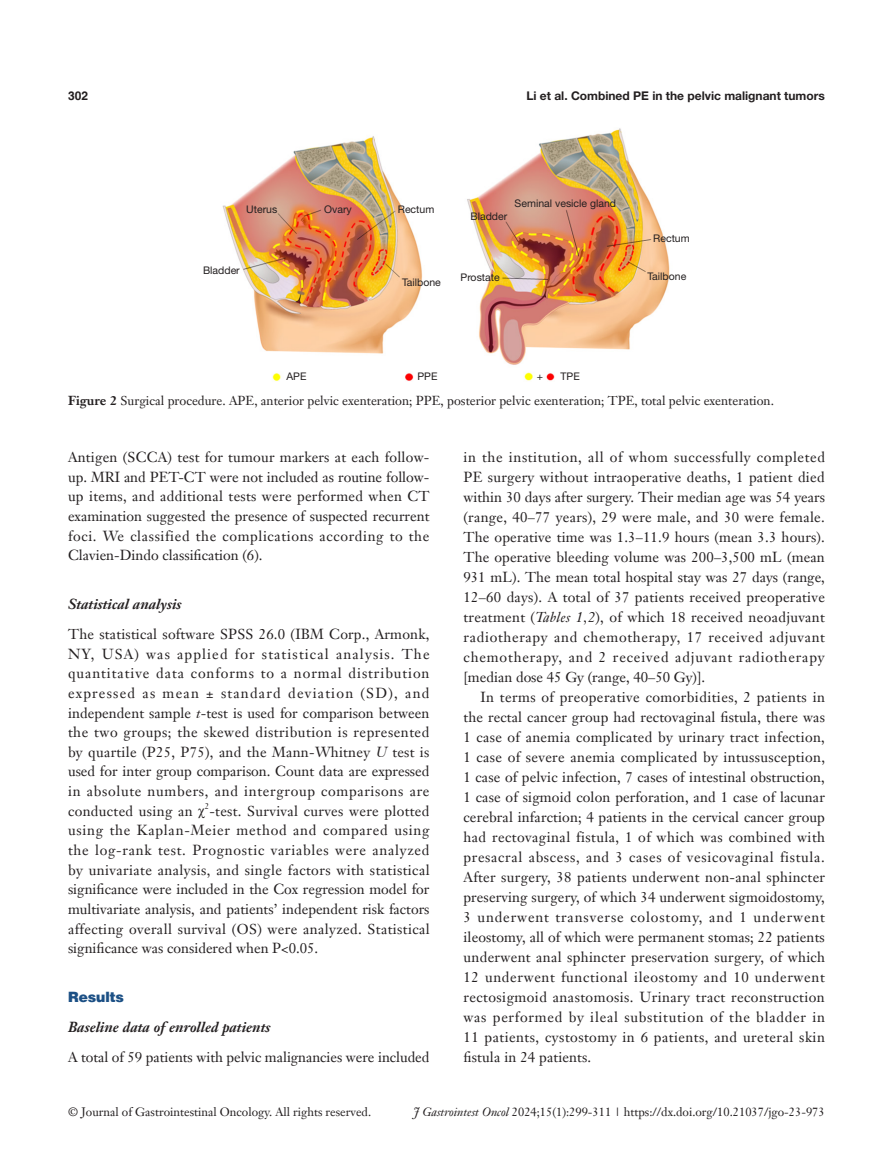
<style>
.page{position:relative;width:893px;height:1170px;background:#fff}
.page>*{position:absolute;margin:0;border:0;box-sizing:border-box;transform-origin:0 0}
.t1{font:14.25px/20px "Janson Text LT";letter-spacing:.025em;color:#231f20;text-align:justify}
.t2{font:14.25px "Janson Text LT";letter-spacing:-.005em;color:#231f20}
._2ji-6_5{font:italic 700 14.25px "Janson Text LT";color:#231f20}
._1ji-6_5{font:900 14.25px "Helvetica";color:#1c5085}
.t3{font:12.75px "Janson Text LT";color:#231f20}
.t4{font:12px "Janson Text LT";color:#231f20}
.t5{font:700 12px "Helvetica Neue LT Pro";color:#231f20}
.t6{font:700 12px "Helvetica";color:#231f20}
.四级标题粗斜_上下不空行{font:10.5px "Helvetica Neue LT Pro";color:#231f20}
.t7{font:8.25px "Janson Text LT";color:#231f20}
.s1{font-weight:700}
.s2{font-style:italic}
.s3{font-family:"Times New Roman"}
</style>
<div class="page">
<img style="left:222px;top:128px;width:448px;height:253px">
<p class="t6" style="left:68px;top:88px;width:22px">302</p>
<p class="t5" style="left:526px;top:88px;width:300px">Li et al. Combined PE in the pelvic malignant tumors</p>
<p class="四级标题粗斜_上下不空行" style="left:246px;top:202px;width:33px">Uterus</p>
<p class="四级标题粗斜_上下不空行" style="left:324px;top:203px;width:29px">Ovary</p>
<p class="四级标题粗斜_上下不空行" style="left:398px;top:202px;width:38px">Rectum</p>
<p class="四级标题粗斜_上下不空行" style="left:203px;top:264px;width:38px">Bladder</p>
<p class="四级标题粗斜_上下不空行" style="left:402px;top:276px;width:40px">Tailbone</p>
<p class="四级标题粗斜_上下不空行" style="left:515px;top:197px;width:103px">Seminal vesicle gland</p>
<p class="四级标题粗斜_上下不空行" style="left:470px;top:210px;width:38px">Bladder</p>
<p class="四级标题粗斜_上下不空行" style="left:653px;top:232px;width:38px">Rectum</p>
<p class="四级标题粗斜_上下不空行" style="left:460px;top:271px;width:41px">Prostate</p>
<p class="四级标题粗斜_上下不空行" style="left:647px;top:269px;width:40px">Tailbone</p>
<p class="四级标题粗斜_上下不空行" style="left:286px;top:369px;width:22px">APE</p>
<p class="四级标题粗斜_上下不空行" style="left:417px;top:369px;width:22px">PPE</p>
<p class="四级标题粗斜_上下不空行" style="left:537px;top:369px;width:8px">+</p>
<p class="四级标题粗斜_上下不空行" style="left:561px;top:369px;width:21px">TPE</p>
<p class="t3" style="left:68px;top:393px;width:707px"><span class="s1">Figure 2</span> Surgical procedure. APE, anterior pelvic exenteration; PPE, posterior pelvic exenteration; TPE, total pelvic exenteration.</p>
<p class="t1" style="left:68px;top:447px;width:363px">Antigen (SCCA) test for tumour markers at each follow&shy;up. MRI and PET-CT were not included as routine follow&shy;up items, and additional tests were performed when CT examination suggested the presence of suspected recurrent foci. We classified the complications according to the Clavien-Dindo classification (6).</p>
<p class="_2ji-6_5" style="left:68px;top:595px;width:115px">Statistical analysis</p>
<p class="t1" style="left:68px;top:624px;width:363px">The statistical software SPSS 26.0 (IBM Corp., Armonk, NY, USA) was applied for statistical analysis. The quantitative data conforms to a normal distribution expressed as mean ± standard deviation (SD), and independent sample <span class="s2">t</span>-test is used for comparison between the two groups; the skewed distribution is represented by quartile (P25, P75), and the Mann-Whitney <span class="s2">U</span> test is used for inter group comparison. Count data are expressed in absolute numbers, and intergroup comparisons are conducted using an <span class="s3">χ</span> -test. Survival curves were plotted</p>
<p class="t7" style="left:205px;top:800px;width:6px">2</p>
<p class="t1" style="left:68px;top:820px;width:363px">using the Kaplan-Meier method and compared using the log-rank test. Prognostic variables were analyzed by univariate analysis, and single factors with statistical significance were included in the Cox regression model for multivariate analysis, and patients’ independent risk factors affecting overall survival (OS) were analyzed. Statistical significance was considered when P&lt;0.05.</p>
<p class="_1ji-6_5" style="left:68px;top:988px;width:58px">Results</p>
<p class="_2ji-6_5" style="left:68px;top:1017px;width:204px">Baseline data of enrolled patients</p>
<p class="t2" style="left:68px;top:1047px;width:363px">A total of 59 patients with pelvic malignancies were included</p>
<p class="t1" style="left:463px;top:447px;width:363px">in the institution, all of whom successfully completed PE surgery without intraoperative deaths, 1 patient died within 30 days after surgery. Their median age was 54 years (range, 40–77 years), 29 were male, and 30 were female.<br>The operative time was 1.3–11.9 hours (mean 3.3 hours).<br>The operative bleeding volume was 200–3,500 mL (mean 931 mL). The mean total hospital stay was 27 days (range, 12–60 days). A total of 37 patients received preoperative treatment (<span class="s2">Tables 1,2</span>), of which 18 received neoadjuvant radiotherapy and chemotherapy, 17 received adjuvant chemotherapy, and 2 received adjuvant radiotherapy [median dose 45 Gy (range, 40–50 Gy)].</p>
<p class="t1" style="left:463px;top:686px;width:363px;text-indent:17px">In terms of preoperative comorbidities, 2 patients in the rectal cancer group had rectovaginal fistula, there was 1 case of anemia complicated by urinary tract infection, 1 case of severe anemia complicated by intussusception, 1 case of pelvic infection, 7 cases of intestinal obstruction, 1 case of sigmoid colon perforation, and 1 case of lacunar cerebral infarction; 4 patients in the cervical cancer group had rectovaginal fistula, 1 of which was combined with presacral abscess, and 3 cases of vesicovaginal fistula.<br>After surgery, 38 patients underwent non-anal sphincter preserving surgery, of which 34 underwent sigmoidostomy, 3 underwent transverse colostomy, and 1 underwent ileostomy, all of which were permanent stomas; 22 patients underwent anal sphincter preservation surgery, of which 12 underwent functional ileostomy and 10 underwent rectosigmoid anastomosis. Urinary tract reconstruction was performed by ileal substitution of the bladder in 11 patients, cystostomy in 6 patients, and ureteral skin fistula in 24 patients.</p>
<p class="t4" style="left:68px;top:1104px;width:304px">© Journal of Gastrointestinal Oncology. All rights reserved.</p>
<p class="t4" style="left:413px;top:1104px;width:413px"><span class="s2">J Gastrointest Oncol</span> 2024;15(1):299-311 | https://dx.doi.org/10.21037/jgo-23-973</p>
</div>
